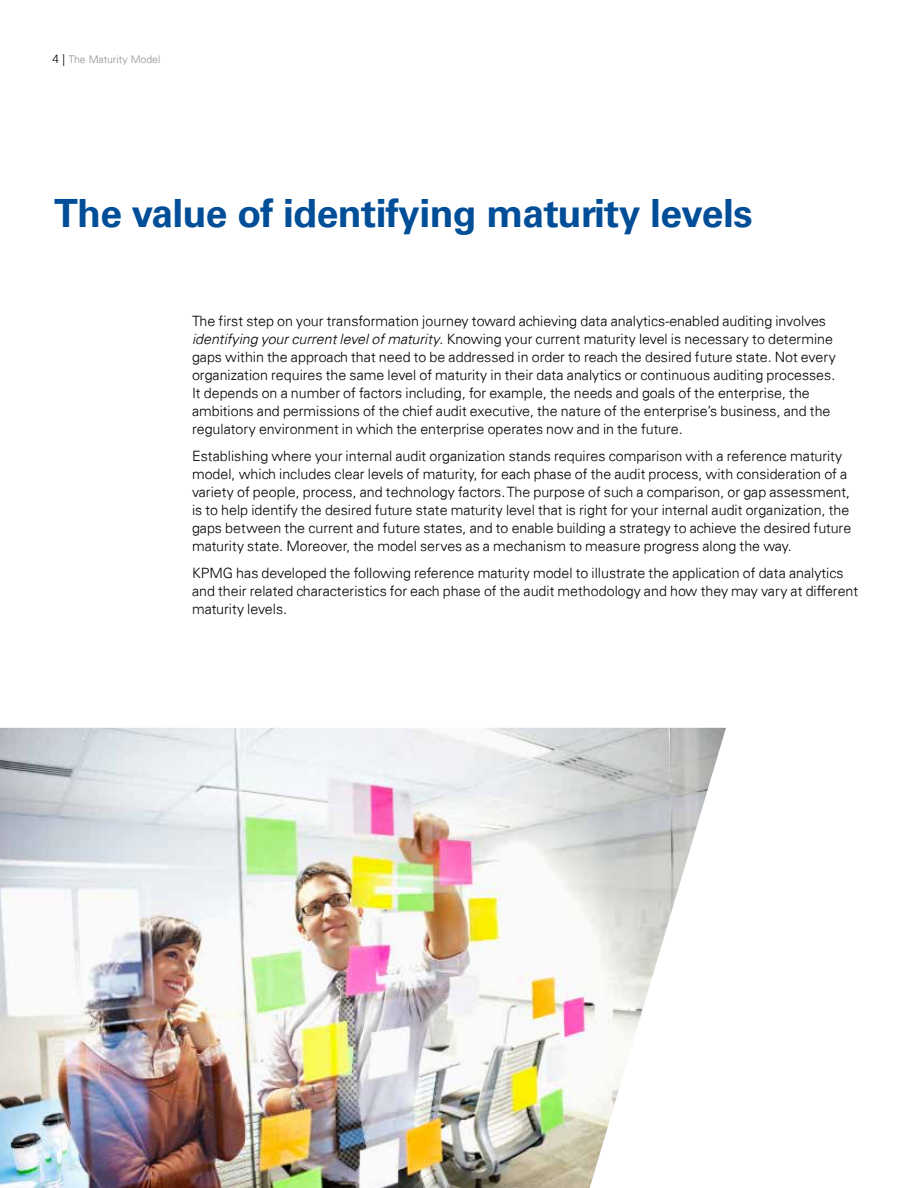
<style>
.page{position:relative;width:918px;height:1188px;background:#fff}
.page>*{position:absolute;margin:0;border:0;box-sizing:border-box;transform-origin:0 0}
.Heading_26pt{font:700 39px "Univers 65";letter-spacing:-.015em;color:#004e98}
.Bodycopy_9_5pt{font:300 14.25px/18px "Univers 45";color:#000}
.t1{font:300 10.5px "Univers 45";color:#919195}
.s1{font-size:12px;color:#000}
.s2{font-style:italic}
</style>
<div class="page">
<img style="left:0;top:728px;width:726px;height:460px">
<p class="t1" style="left:52px;top:53px;width:109px"><span class="s1">4 |</span> The Maturity Model</p>
<p class="Heading_26pt" style="left:54px;top:191px;width:700px">The value of identifying maturity levels</p>
<p class="Bodycopy_9_5pt" style="left:192px;top:312px;width:645px">The first step on your transformation journey toward achieving data analytics-enabled auditing involves <span class="s2">identifying your current level of maturity</span>. Knowing your current maturity level is necessary to determine gaps within the approach that need to be addressed in order to reach the desired future state. Not every organization requires the same level of maturity in their data analytics or continuous auditing processes.<br>It depends on a number of factors including, for example, the needs and goals of the enterprise, the ambitions and permissions of the chief audit executive, the nature of the enterprise’s business, and the regulatory environment in which the enterprise operates now and in the future.</p>
<p class="Bodycopy_9_5pt" style="left:192px;top:447px;width:661px">Establishing where your internal audit organization stands requires comparison with a reference maturity model, which includes clear levels of maturity, for each phase of the audit process, with consideration of a variety of people, process, and technology factors. The purpose of such a comparison, or gap assessment, is to help identify the desired future state maturity level that is right for your internal audit organization, the gaps between the current and future states, and to enable building a strategy to achieve the desired future maturity state. Moreover, the model serves as a mechanism to measure progress along the way.</p>
<p class="Bodycopy_9_5pt" style="left:192px;top:564px;width:668px">KPMG has developed the following reference maturity model to illustrate the application of data analytics and their related characteristics for each phase of the audit methodology and how they may vary at different maturity levels.</p>
</div>
